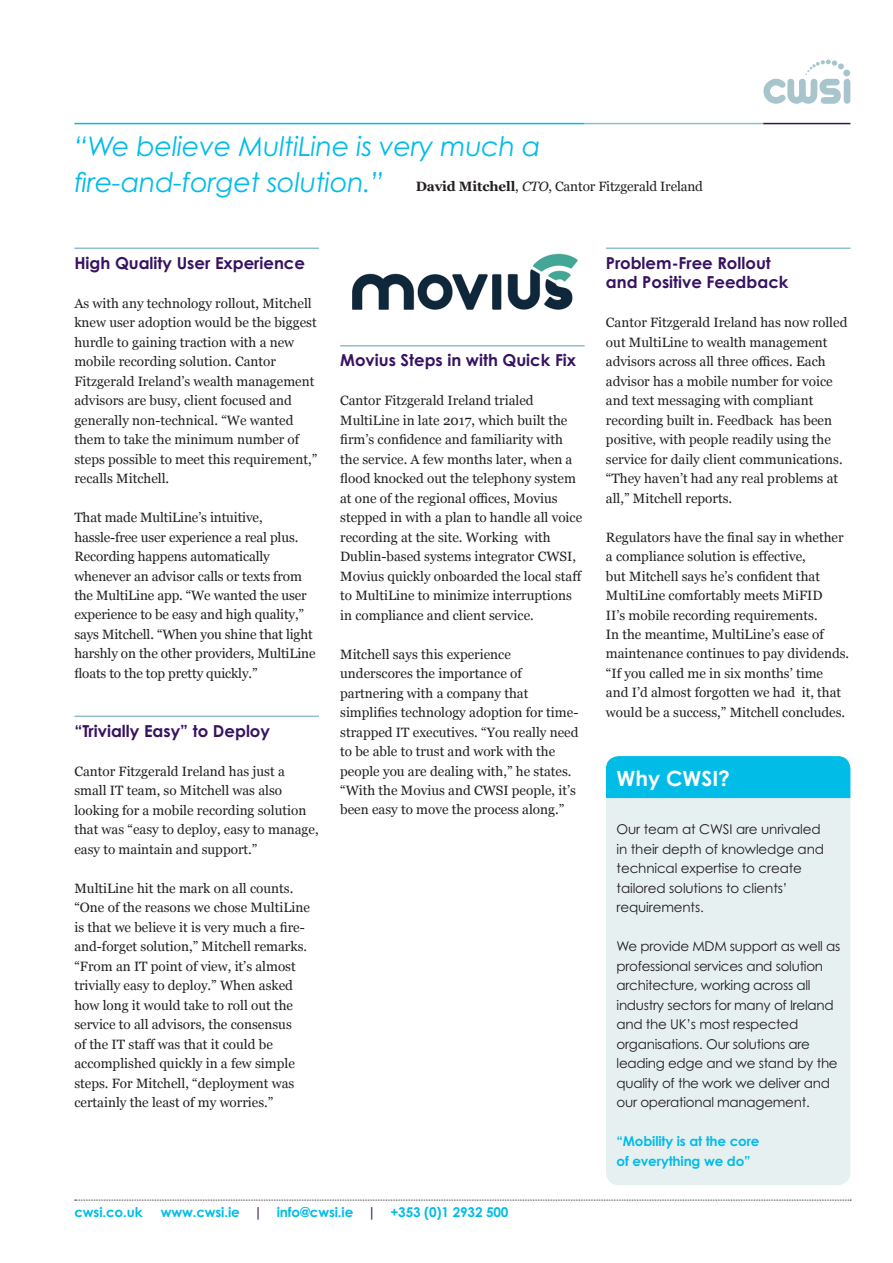
<style>
.page{position:relative;width:893px;height:1263px;background:#fff}
.page>*{position:absolute;margin:0;border:0;box-sizing:border-box;transform-origin:0 0}
.t1{font:italic 27px/36px "Century Gothic";letter-spacing:-.01em;color:#02bce8}
.t2{font:700 21px "Century Gothic";color:#fff}
.t3{font:700 16.5px/19.5px "Century Gothic";color:#371260}
.t4{font:13.5px/19.5px "Georgia";color:#231f20}
.t5{font:13.5px/19.5px "Century Gothic";letter-spacing:-.02em;color:#231f20}
.t6{font:700 13.5px/19.5px "Century Gothic";letter-spacing:-.01em;color:#02bce8}
.s1{font-family:"Georgia";font-weight:700;font-style:normal;font-size:13.5px;color:#231f20}
.s2{font-family:"Georgia";font-style:normal;font-size:13.5px;color:#231f20}
.s3{font-family:"Georgia";font-size:13.5px;color:#231f20}
.s4{color:#371260}
</style>
<div class="page">
<hr style="left:74px;top:248px;width:245px;height:1px;background:#91bdcb">
<hr style="left:74px;top:716px;width:245px;height:1px;background:#91bdcb">
<hr style="left:340px;top:345px;width:245px;height:2px;background:#91bdcb">
<hr style="left:606px;top:248px;width:244px;height:1px;background:#91bdcb">
<svg style="left:763px;top:60px;width:87px;height:44px"></svg>
<hr style="left:74px;top:123px;width:511px;height:1px;background:#02bce8">
<hr style="left:585px;top:123px;width:179px;height:1px;background:#91bdcb">
<hr style="left:763px;top:123px;width:87px;height:1px;background:#371260">
<div style="left:606px;top:798px;width:244px;height:387px;background:#e7f0f1"></div>
<div style="left:606px;top:756px;width:244px;height:42px;background:#02bce8"></div>
<svg style="left:75px;top:1200px;width:776px;height:1px"></svg>
<img style="left:352px;top:253px;width:226px;height:57px">
<h1 class="t1" style="left:74px;top:128px;width:630px">“We believe MultiLine is very much a fire-and-forget solution.” <span class="s1">David Mitchell</span><span class="s2">,</span> <span class="s3">CTO</span><span class="s2">, Cantor Fitzgerald Ireland</span></h1>
<p class="t3" style="left:74px;top:252px;width:232px">High Quality User Experience</p>
<p class="t4" style="left:74px;top:293px;width:244px">As with any technology rollout, Mitchell knew user adoption would be the biggest hurdle to gaining traction with a new mobile recording solution. Cantor Fitzgerald Ireland’s wealth management advisors are busy, client focused and generally non-technical. “We wanted them to take the minimum number of steps possible to meet this requirement,” recalls Mitchell.</p>
<p class="t4" style="left:74px;top:507px;width:243px">That made MultiLine’s intuitive, hassle-free user experience a real plus.<br>Recording happens automatically whenever an advisor calls or texts from the MultiLine app. “We wanted the user experience to be easy and high quality,” says Mitchell. “When you shine that light harshly on the other providers, MultiLine floats to the top pretty quickly.”</p>
<p class="t3" style="left:74px;top:720px;width:197px">“Trivially Easy” to Deploy</p>
<p class="t4" style="left:74px;top:761px;width:246px">Cantor Fitzgerald Ireland has just a small IT team, so Mitchell was also looking for a mobile recording solution that was “easy to deploy, easy to manage, easy to maintain and support.”</p>
<p class="t4" style="left:74px;top:878px;width:237px">MultiLine hit the mark on all counts. “One of the reasons we chose MultiLine is that we believe it is very much a fire&shy;and-forget solution,” Mitchell remarks. “From an IT point of view, it’s almost trivially easy to deploy.” When asked how long it would take to roll out the service to all advisors, the consensus<br>of the IT staff was that it could be accomplished quickly in a few simple steps. For Mitchell, “deployment was certainly the least of my worries.”</p>
<p class="t3" style="left:340px;top:350px;width:237px">Movius Steps in with Quick Fix</p>
<p class="t4" style="left:340px;top:390px;width:244px">Cantor Fitzgerald Ireland trialed MultiLine in late 2017, which built the firm’s confidence and familiarity with the service. A few months later, when a flood knocked out the telephony system at one of the regional offices, Movius stepped in with a plan to handle all voice recording at the site. Working with Dublin-based systems integrator CWSI, Movius quickly onboarded the local staff to MultiLine to minimize interruptions in compliance and client service.</p>
<p class="t4" style="left:340px;top:643px;width:240px">Mitchell says this experience underscores the importance of partnering with a company that simplifies technology adoption for time&shy;strapped IT executives. “You really need to be able to trust and work with the people you are dealing with,” he states. “With the Movius and CWSI people, it’s been easy to move the process along.”</p>
<p class="t6" style="left:74px;top:1202px;width:70px">cwsi.co.uk</p>
<p class="t6" style="left:161px;top:1202px;width:349px">www.cwsi.ie <span class="s4">|</span> info@cwsi.ie <span class="s4">|</span> +353 (0)1 2932 500</p>
<p class="t3" style="left:606px;top:252px;width:184px">Problem-Free Rollout and Positive Feedback</p>
<p class="t4" style="left:606px;top:312px;width:243px">Cantor Fitzgerald Ireland has now rolled out MultiLine to wealth management advisors across all three offices. Each advisor has a mobile number for voice and text messaging with compliant recording built in. Feedback has been positive, with people readily using the service for daily client communications. “They haven’t had any real problems at all,” Mitchell reports.</p>
<p class="t4" style="left:606px;top:526px;width:245px">Regulators have the final say in whether a compliance solution is effective,<br>but Mitchell says he’s confident that MultiLine comfortably meets MiFID<br>II’s mobile recording requirements.<br>In the meantime, MultiLine’s ease of maintenance continues to pay dividends. “If you called me in six months’ time<br>and I’d almost forgotten we had it, that would be a success,” Mitchell concludes.</p>
<h2 class="t2" style="left:617px;top:765px;width:115px">Why CWSI?</h2>
<p class="t5" style="left:617px;top:819px;width:209px">Our team at CWSI are unrivaled in their depth of knowledge and technical expertise to create tailored solutions to clients’ requirements.</p>
<p class="t5" style="left:617px;top:936px;width:225px">We provide MDM support as well as professional services and solution architecture, working across all industry sectors for many of Ireland and the UK’s most respected organisations. Our solutions are leading edge and we stand by the quality of the work we deliver and our operational management.</p>
<p class="t6" style="left:617px;top:1131px;width:144px">“Mobility is at the core of everything we do”</p>
</div>
